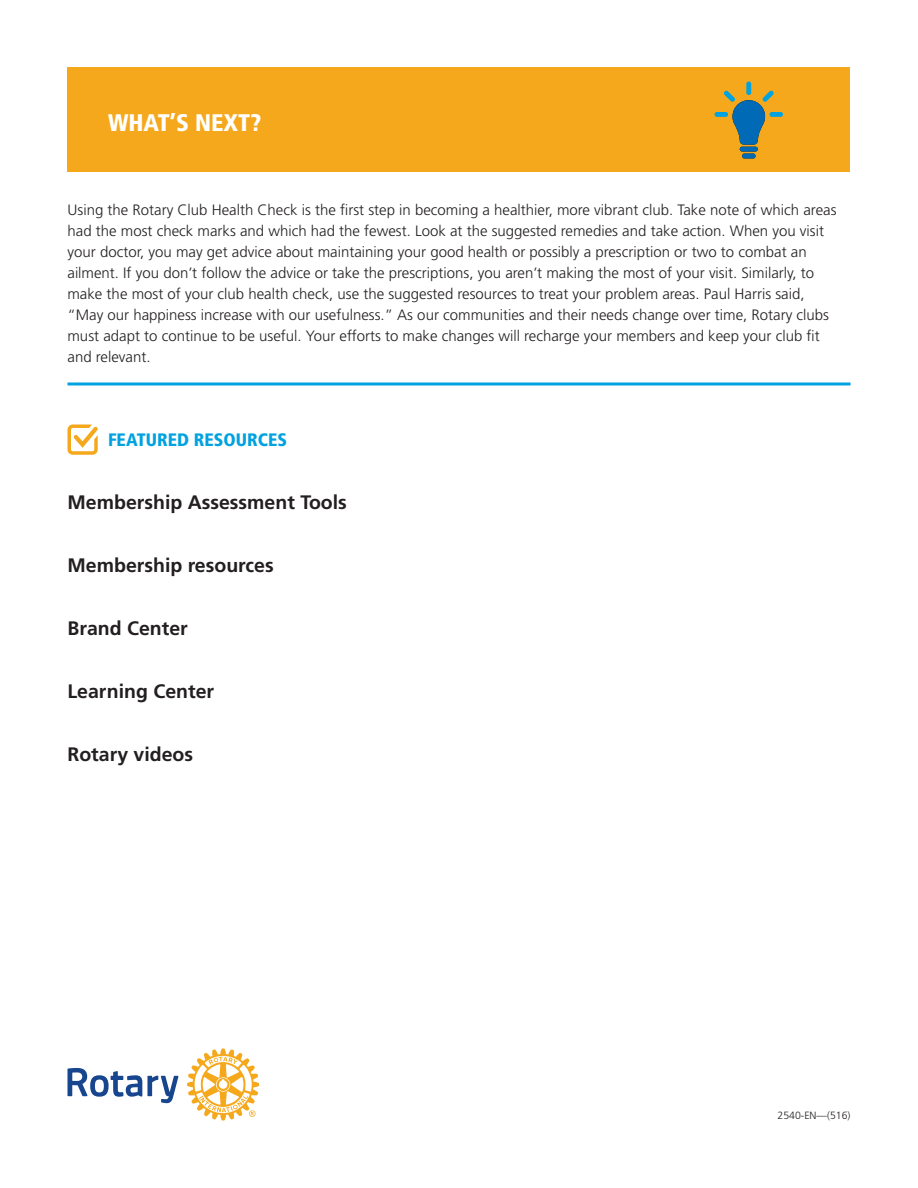
<style>
.page{position:relative;width:918px;height:1188px;background:#fff}
.page>*{position:absolute;margin:0;border:0;box-sizing:border-box;transform-origin:0 0}
.t1{font:900 condensed 24px "Frutiger LT Std";color:#fff}
.t2{font:700 19.5px "Frutiger LT Std";color:#231f20}
.t3{font:900 condensed 18px "Frutiger LT Std";color:#00a2e0}
.t4{font:300 15px/21px "Frutiger LT Std";color:#231f20}
.t5{font:300 10.5px "Frutiger LT Std";color:#231f20}
</style>
<div class="page">
<div style="left:68px;top:68px;width:782px;height:104px;background:#f5a81c"></div>
<div style="left:740px;top:147px;width:18px;height:5px;background:#016ab6;border-radius:2px"></div>
<hr style="left:742px;top:154px;width:14px;height:4px;background:#016ab6;border-radius:2px">
<div style="left:715px;top:112px;width:13px;height:5px;background:#00a2e0;border-radius:2px"></div>
<div style="left:746px;top:82px;width:5px;height:13px;background:#00a2e0;border-radius:2px"></div>
<div style="left:770px;top:112px;width:13px;height:5px;background:#00a2e0;border-radius:2px"></div>
<svg style="left:724px;top:90px;width:50px;height:55px"></svg>
<svg style="left:68px;top:1068px;width:110px;height:35px"></svg>
<svg style="left:187px;top:1048px;width:72px;height:72px"></svg>
<hr style="left:68px;top:382px;width:782px;height:3px;background:#00a2e0">
<svg style="left:68px;top:425px;width:30px;height:30px"></svg>
<h1 class="t1" style="left:108px;top:108px;width:155px">WHAT’S NEXT?</h1>
<p class="t4" style="left:68px;top:199px;width:771px">Using the Rotary Club Health Check is the first step in becoming a healthier, more vibrant club. Take note of which areas had the most check marks and which had the fewest. Look at the suggested remedies and take action. When you visit your doctor, you may get advice about maintaining your good health or possibly a prescription or two to combat an ailment. If you don’t follow the advice or take the prescriptions, you aren’t making the most of your visit. Similarly, to make the most of your club health check, use the suggested resources to treat your problem areas. Paul Harris said, “May our happiness increase with our usefulness.” As our communities and their needs change over time, Rotary clubs must adapt to continue to be useful. Your efforts to make changes will recharge your members and keep your club fit and relevant.</p>
<p class="t3" style="left:108px;top:428px;width:181px">FEATURED RESOURCES</p>
<h2 class="t2" style="left:68px;top:490px;width:281px">Membership Assessment Tools</h2>
<h2 class="t2" style="left:68px;top:553px;width:208px">Membership resources</h2>
<h2 class="t2" style="left:68px;top:616px;width:122px">Brand Center</h2>
<h2 class="t2" style="left:68px;top:679px;width:148px">Learning Center</h2>
<h2 class="t2" style="left:68px;top:742px;width:127px">Rotary videos</h2>
<p class="t5" style="left:778px;top:1110px;width:74px">2540-EN—(516)</p>
</div>
